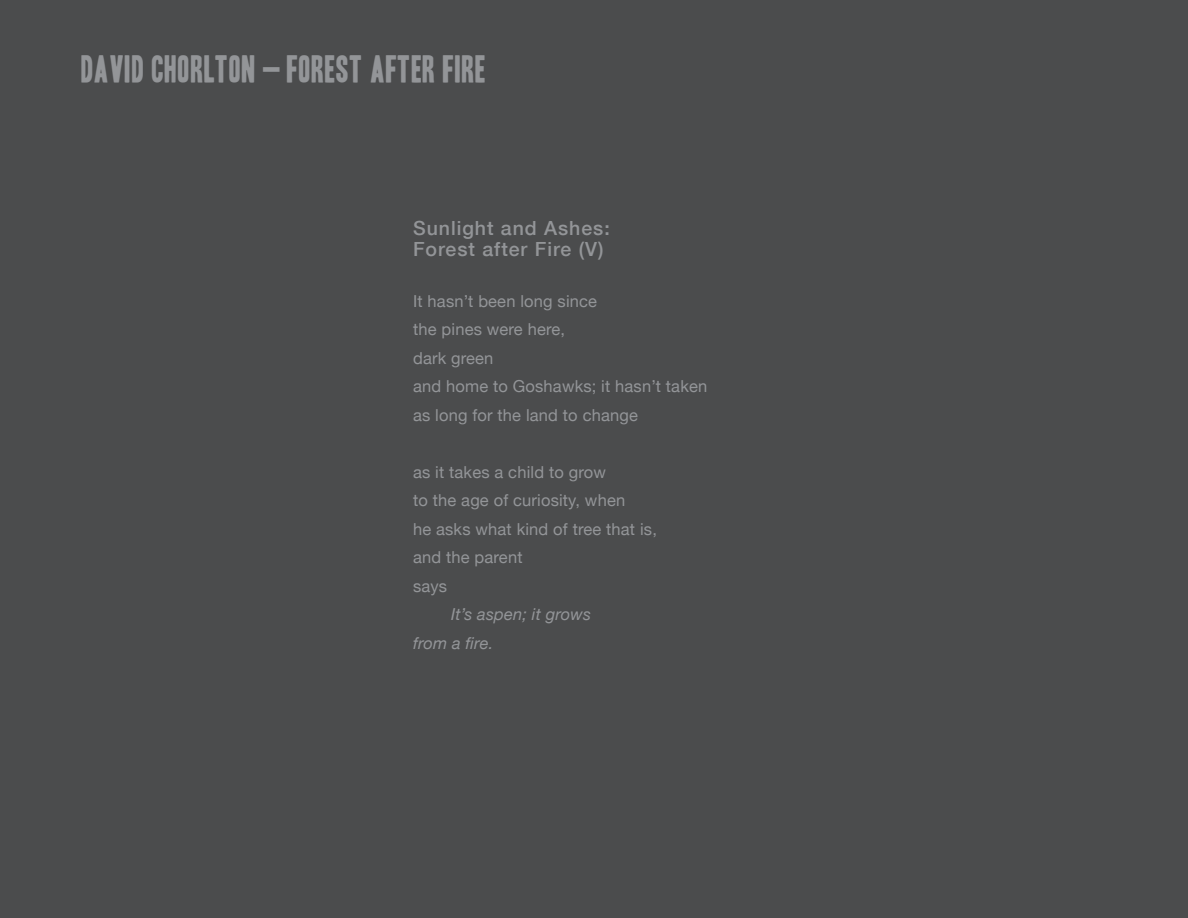
<style>
.page{position:relative;width:1188px;height:918px;background:#4b4c4d}
.page>*{position:absolute;margin:0;border:0;box-sizing:border-box;transform-origin:0 0}
.Page_Titles{font:33px "Headline One HPLHS";letter-spacing:.025em;color:#939598}
.Poetry_Heading{font:500 19.5px/21px "Helvetica Neue";letter-spacing:.05em;color:#939598}
.Poetry{font:16.5px "Helvetica Neue";letter-spacing:.01em;color:#939598}
.Poetry-2{font:italic 16.5px "Helvetica Neue";letter-spacing:.01em;color:#939598}
.s1{font-family:"Helvetica Neue";font-weight:900;font-stretch:condensed}
</style>
<div class="page">
<p class="Page_Titles" style="left:81px;top:53px;width:406px">DAVID CHORLTON <span class="s1">–</span> FOREST AFTER FIRE</p>
<p class="Poetry_Heading" style="left:413px;top:216px;width:198px">Sunlight and Ashes:<br>Forest after Fire (V)</p>
<p class="Poetry" style="left:413px;top:289px;width:185px">It hasn’t been long since</p>
<p class="Poetry" style="left:413px;top:317px;width:153px">the pines were here,</p>
<p class="Poetry" style="left:413px;top:346px;width:82px">dark green</p>
<p class="Poetry" style="left:413px;top:374px;width:296px">and home to Goshawks; it hasn’t taken</p>
<p class="Poetry" style="left:413px;top:403px;width:226px">as long for the land to change</p>
<p class="Poetry" style="left:413px;top:460px;width:194px">as it takes a child to grow</p>
<p class="Poetry" style="left:413px;top:488px;width:214px">to the age of curiosity, when</p>
<p class="Poetry" style="left:413px;top:517px;width:245px">he asks what kind of tree that is,</p>
<p class="Poetry" style="left:413px;top:545px;width:111px">and the parent</p>
<p class="Poetry" style="left:413px;top:574px;width:36px">says</p>
<p class="Poetry-2" style="left:451px;top:602px;width:142px">It’s aspen; it grows</p>
<p class="Poetry-2" style="left:413px;top:631px;width:82px">from a fire.</p>
</div>
